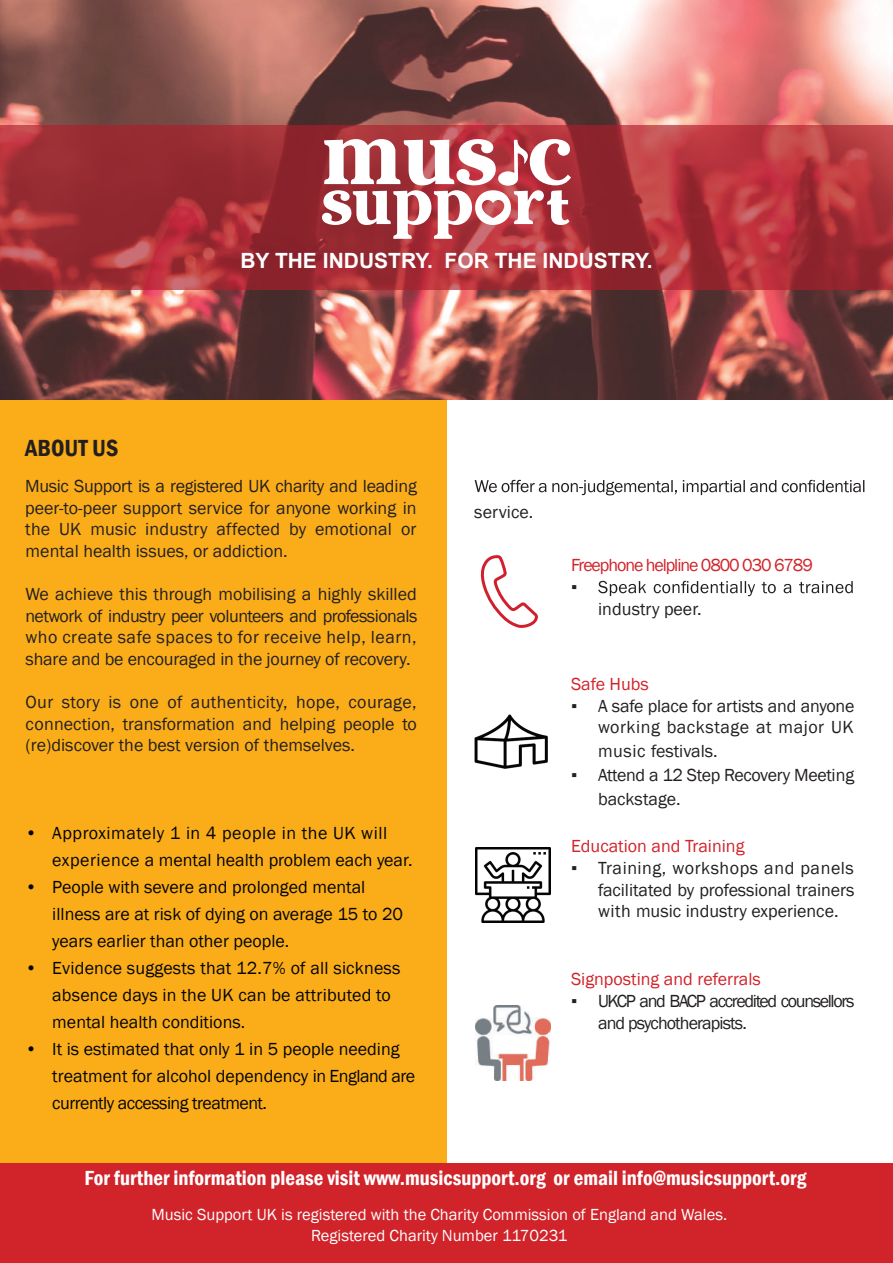
<style>
.page{position:relative;width:893px;height:1263px;background:#fff}
.page>*{position:absolute;margin:0;border:0;box-sizing:border-box;transform-origin:0 0}
.t1{font:600 condensed 24px "Franklin Gothic";color:#231f20}
.t2{font:600 condensed 21px "Franklin Gothic";color:#fff}
.t3{font:700 21px "Arial";color:#fff}
.t4{font:18px/21.6px "Franklin Gothic";color:#231f20;text-align:justify}
.t5{font:18px/27px "Franklin Gothic";color:#040503}
.t6{font:18px/27px "Franklin Gothic";letter-spacing:.03em;color:#040503}
.t7{font:18px/21.6px "Franklin Gothic";letter-spacing:-.075em;color:#231f20}
.t8{font:18px "Franklin Gothic";color:#d1232a}
.t9{font:18px/24px "Franklin Gothic";letter-spacing:-.02em;color:#231f20}
.t10{font:18px "Franklin Gothic";letter-spacing:-.06em;color:#d1232a}
.t11{font:16.5px/21.6px "Franklin Gothic";color:#fff;text-align:center}
</style>
<div class="page">
<div style="left:0;top:400px;width:446px;height:863px;background:#faad19"></div>
<img style="left:0;top:0;width:893px;height:400px">
<svg style="left:0;top:125px;width:893px;height:165px"></svg>
<svg style="left:322px;top:139px;width:249px;height:100px"></svg>
<img style="left:474px;top:714px;width:74px;height:55px">
<img style="left:476px;top:847px;width:74px;height:76px">
<img style="left:476px;top:1005px;width:74px;height:75px">
<svg style="left:598px;top:581px;width:255px;height:15px"></svg>
<div style="left:0;top:1163px;width:893px;height:100px;background:#d1232a"></div>
<svg style="left:475px;top:480px;width:389px;height:15px"></svg>
<svg style="left:480px;top:555px;width:58px;height:73px"></svg>
<p class="t3" style="left:240px;top:246px;width:414px">BY THE INDUSTRY. FOR THE INDUSTRY.</p>
<h1 class="t1" style="left:25px;top:432px;width:95px">ABOUT US</h1>
<p class="t4" style="left:25px;top:476px;width:393px">Music Support is a registered UK charity and leading peer-to-peer support service for anyone working in the UK music industry affected by emotional or mental health issues, or addiction.</p>
<p class="t4" style="left:25px;top:584px;width:394px">We achieve this through mobilising a highly skilled network of industry peer volunteers and professionals who create safe spaces to for receive help, learn, share and be encouraged in the journey of recovery.</p>
<p class="t4" style="left:26px;top:692px;width:393px">Our story is one of authenticity, hope, courage, connection, transformation and helping people to (re)discover the best version of themselves.</p>
<p class="t6" style="left:52px;top:820px;width:362px;text-indent:-27px">• Approximately 1 in 4 people in the UK will experience a mental health problem each year.</p>
<p class="t5" style="left:52px;top:874px;width:352px;text-indent:-27px">• People with severe and prolonged mental illness are at risk of dying on average 15 to 20 years earlier than other people.</p>
<p class="t5" style="left:52px;top:955px;width:350px;text-indent:-27px">• Evidence suggests that 12.7% of all sickness absence days in the UK can be attributed to mental health conditions.</p>
<p class="t5" style="left:52px;top:1036px;width:364px;text-indent:-27px">• It is estimated that only 1 in 5 people needing treatment for alcohol dependency in England are currently accessing treatment.</p>
<p class="t4" style="left:474px;top:501px;width:61px">service.</p>
<p class="t10" style="left:571px;top:554px;width:243px">Freephone helpline 0800 030 6789</p>
<p class="t4" style="left:571px;top:577px;width:8px">▪</p>
<p class="t4" style="left:598px;top:598px;width:105px">industry peer.</p>
<p class="t8" style="left:571px;top:673px;width:79px">Safe Hubs</p>
<p class="t4" style="left:571px;top:695px;width:285px;text-align:right">▪ A safe place for artists and anyone working backstage at major UK</p>
<p class="t4" style="left:598px;top:741px;width:121px">music festivals.</p>
<p class="t9" style="left:598px;top:764px;width:258px;text-indent:-27px">▪ Attend a 12 Step Recovery Meeting backstage.</p>
<p class="t8" style="left:571px;top:835px;width:175px">Education and Training</p>
<p class="t4" style="left:598px;top:858px;width:258px;text-indent:-27px">▪ Training, workshops and panels facilitated by professional trainers with music industry experience.</p>
<p class="t8" style="left:571px;top:968px;width:191px">Signposting and referrals</p>
<p class="t7" style="left:598px;top:990px;width:258px;text-indent:-27px">▪ UKCP and BACP accredited counsellors and psychotherapists.</p>
<p class="t2" style="left:85px;top:1164px;width:723px">For further information please visit www.musicsupport.org or email info@musicsupport.org</p>
<p class="t11" style="left:151px;top:1204px;width:577px">Music Support UK is registered with the Charity Commission of England and Wales.<br>Registered Charity Number 1170231</p>
</div>
